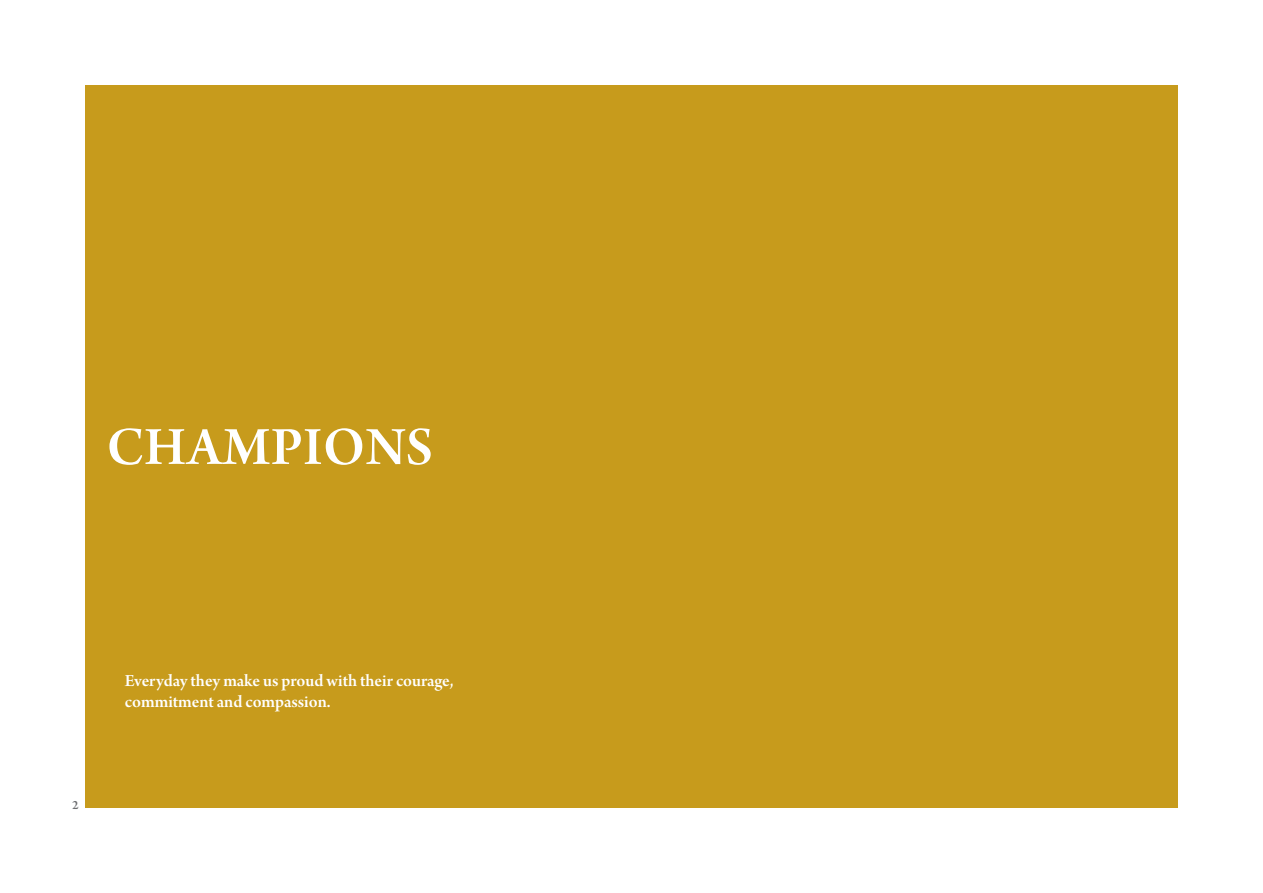
<style>
.page{position:relative;width:1263px;height:893px;background:#fff}
.page>*{position:absolute;margin:0;border:0;box-sizing:border-box;transform-origin:0 0}
.t1{font:57px "Arno Pro Smbd Subhead";color:#fff}
.t2{font:18px/21.6px "Arno Pro Smbd Subhead";letter-spacing:.015em;color:#fff}
.t3{font:13.5px "Arno Pro Smbd Subhead";color:#6d6e71}
</style>
<div class="page">
<div style="left:85px;top:85px;width:1093px;height:723px;background:#c79b1c"></div>
<h1 class="t1" style="left:107px;top:415px;width:328px">champions</h1>
<p class="t3" style="left:72px;top:797px;width:8px">2</p>
<p class="t2" style="left:125px;top:670px;width:330px">Everyday they make us proud with their courage, commitment and compassion.</p>
</div>
